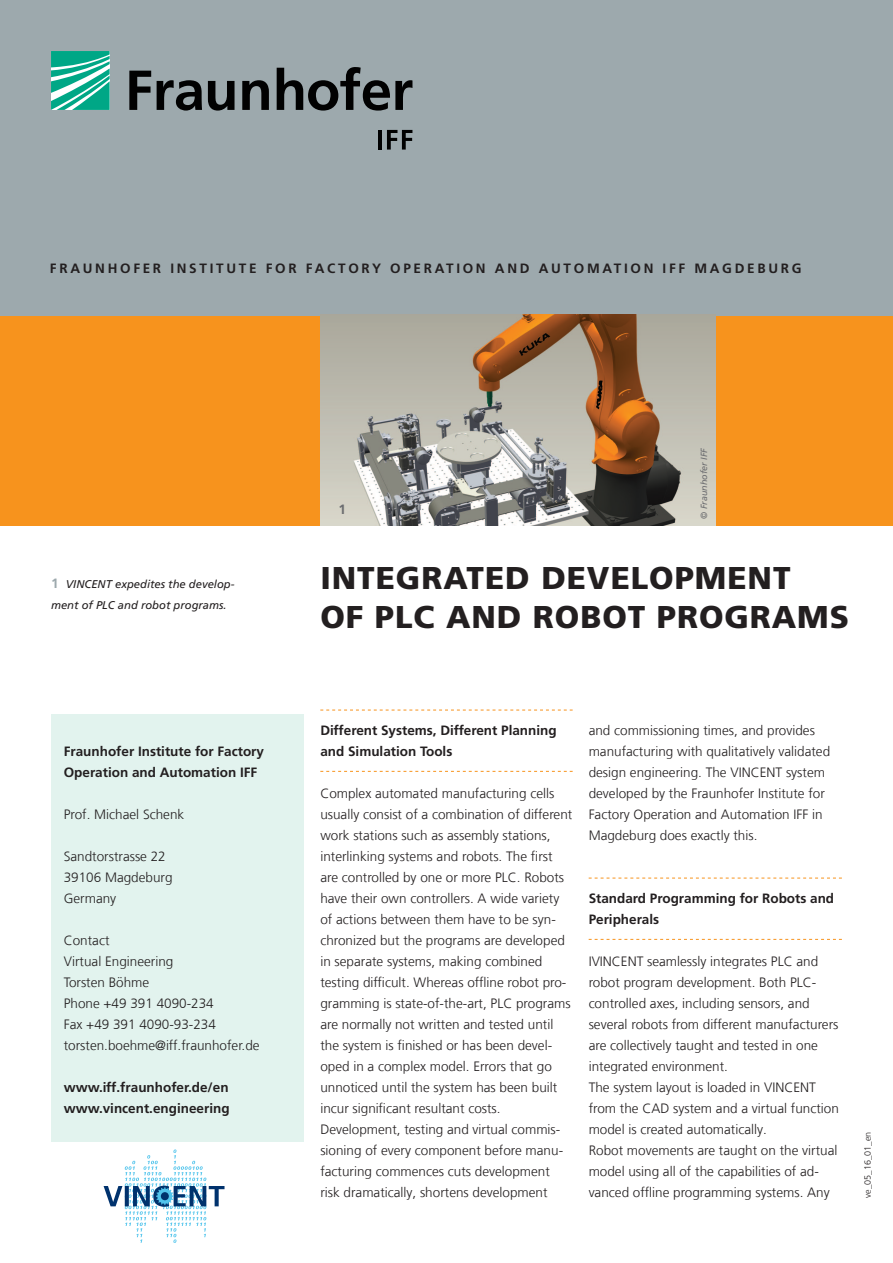
<style>
.page{position:relative;width:893px;height:1263px;background:#fff}
.page>*{position:absolute;margin:0;border:0;box-sizing:border-box;transform-origin:0 0}
.t1{font:900 31.5px/39px "Frutiger LT Com";letter-spacing:.03em;color:#231f20}
.t2{font:300 13.5px/21px "Frutiger LT Com";color:#231f20}
.t3{font:700 13.5px/21px "Frutiger LT Com";color:#231f20}
.t4{font:700 13.5px "Frutiger LT Com";letter-spacing:.2em;color:#231f20}
.t5{font:700 13.5px "Frutiger LT Com";color:#6c6d70}
.t6{font:italic 11.25px/21px "Frutiger LT Com";color:#231f20}
.t7{font:300 9px "Frutiger LT Com";color:#231f20}
.t8{font:italic 9px "Frutiger LT Com";color:#6c6d70}
.s1{font-weight:700;font-style:normal;font-size:13.5px;color:#9da9ad}
</style>
<div class="page">
<div style="left:0;top:315px;width:893px;height:210px;background:#f7931d"></div>
<div style="left:0;top:0;width:893px;height:315px;background:#9da9ad"></div>
<svg style="left:51px;top:51px;width:59px;height:59px;background:#46bfa7"></svg>
<svg style="left:129px;top:67px;width:283px;height:44px"></svg>
<hr style="left:378px;top:130px;width:3px;height:20px;background:#010101">
<svg style="left:387px;top:130px;width:25px;height:20px"></svg>
<img style="left:320px;top:315px;width:395px;height:210px">
<svg style="left:320px;top:710px;width:253px;height:1px"></svg>
<svg style="left:320px;top:771px;width:253px;height:1px"></svg>
<svg style="left:589px;top:878px;width:253px;height:1px"></svg>
<svg style="left:589px;top:939px;width:253px;height:1px"></svg>
<div style="left:51px;top:714px;width:252px;height:428px;background:#e2f3ee"></div>
<svg style="left:104px;top:1149px;width:121px;height:94px"></svg>
<p class="t4" style="left:50px;top:260px;width:753px">Fraunhof er Insti tute f or Factory Operati on and Automati on IFF M agdeburg</p>
<p class="t6" style="left:51px;top:574px;width:185px"><span class="s1">1</span> VINCENT expedites the develop&shy;ment of PLC and robot programs.</p>
<p class="t3" style="left:64px;top:741px;width:202px">Fraunhofer Institute for Factory<br>Operation and Automation IFF</p>
<p class="t2" style="left:64px;top:804px;width:122px">Prof. Michael Schenk</p>
<p class="t2" style="left:64px;top:846px;width:110px">Sandtorstrasse 22<br>39106 Magdeburg<br>Germany</p>
<p class="t2" style="left:64px;top:930px;width:197px">Contact<br>Virtual Engineering<br>Torsten Böhme<br>Phone +49 391 4090-234<br>Fax +49 391 4090-93-234 torsten.boehme@iff.fraunhofer.de</p>
<p class="t3" style="left:64px;top:1077px;width:167px">www.iff.fraunhofer.de/en www.vincent.engineering</p>
<p class="t5" style="left:338px;top:502px;width:9px">1</p>
<p class="t8" style="left:699px;top:519px;width:73px;rotate:-90deg">© Fraunhofer IFF</p>
<h1 class="t1" style="left:320px;top:558px;width:530px">INTEGRATED DEVELOPMENT<br>OF PLC AND ROBOT PROGRAMS</h1>
<p class="t3" style="left:320px;top:720px;width:238px">Different Systems, Different Planning and Simulation Tools</p>
<p class="t2" style="left:320px;top:783px;width:254px">Complex automated manufacturing cells usually consist of a combination of different work stations such as assembly stations, interlinking systems and robots. The first are controlled by one or more PLC. Robots have their own controllers. A wide variety of actions between them have to be syn&shy;chronized but the programs are developed in separate systems, making combined testing difficult. Whereas offline robot pro&shy;gramming is state-of-the-art, PLC programs are normally not written and tested until the system is finished or has been devel&shy;oped in a complex model. Errors that go unnoticed until the system has been built incur significant resultant costs.<br>Development, testing and virtual commis&shy;sioning of every component before manu&shy;facturing commences cuts development risk dramatically, shortens development</p>
<p class="t2" style="left:589px;top:720px;width:243px">and commissioning times, and provides manufacturing with qualitatively validated design engineering. The VINCENT system developed by the Fraunhofer Institute for Factory Operation and Automation IFF in Magdeburg does exactly this.</p>
<p class="t3" style="left:589px;top:888px;width:247px">Standard Programming for Robots and<br>Peripherals</p>
<p class="t2" style="left:589px;top:951px;width:252px">IVINCENT seamlessly integrates PLC and robot program development. Both PLC&shy;controlled axes, including sensors, and several robots from different manufacturers are collectively taught and tested in one integrated environment.<br>The system layout is loaded in VINCENT from the CAD system and a virtual function model is created automatically.<br>Robot movements are taught on the virtual model using all of the capabilities of ad&shy;vanced offline programming systems. Any</p>
<p class="t7" style="left:862px;top:1198px;width:68px;rotate:-90deg">ve_05_16_01_en</p>
</div>
